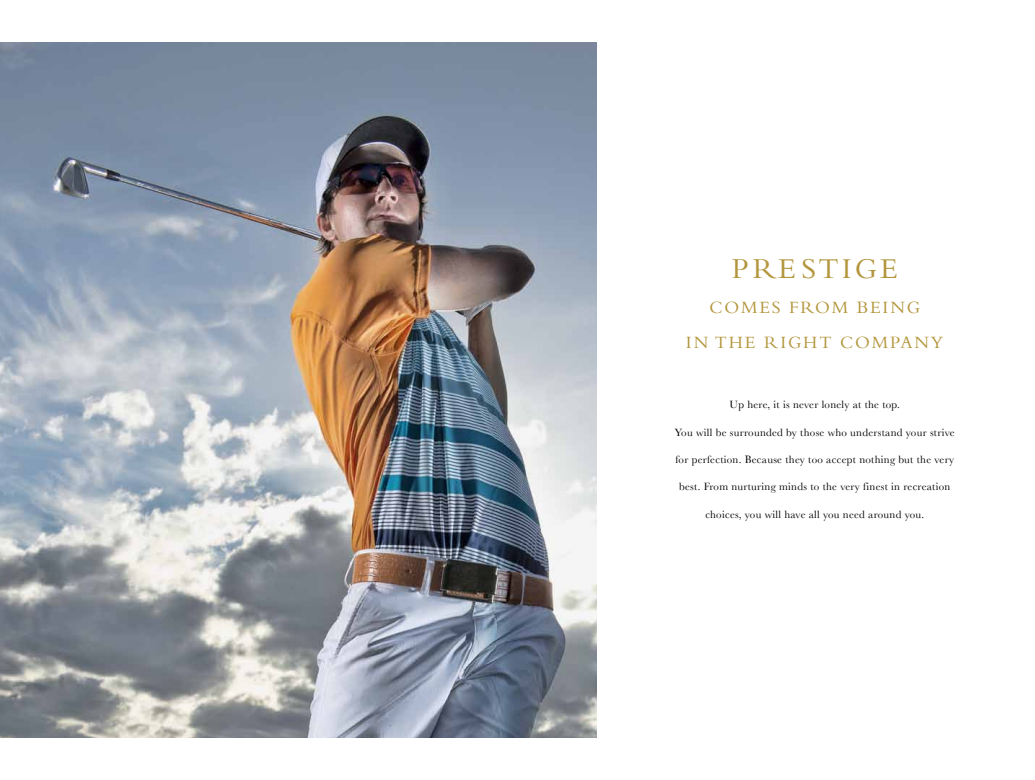
<style>
.page{position:relative;width:1035px;height:780px;background:#fff}
.page>*{position:absolute;margin:0;border:0;box-sizing:border-box;transform-origin:0 0}
.t1{font:30px "Bembo";letter-spacing:.1em;color:#b3963c}
.t2{font:18px/35px "Bembo";letter-spacing:.1em;color:#b3963c;text-align:center}
.t3{font:11px "Baskerville";letter-spacing:.025em;color:#000}
</style>
<div class="page">
<img style="left:0;top:43px;width:596px;height:694px">
<h1 class="t1" style="left:732px;top:251px;width:166px">PRE STIGE</h1>
<h2 class="t2" style="left:686px;top:289px;width:244px">COMES FROM BEING<br>IN THE RIGHT COMPANY</h2>
<p class="t3" style="left:729px;top:398px;width:172px">Up here, it is never lonely at the top.</p>
<p class="t3" style="left:675px;top:425px;width:281px">You will be surrounded by those who understand your strive</p>
<p class="t3" style="left:675px;top:453px;width:280px">for perfection. Because they too accept nothing but the very</p>
<p class="t3" style="left:679px;top:480px;width:273px">best. From nurturing minds to the very finest in recreation</p>
<p class="t3" style="left:705px;top:507px;width:220px">choices, you will have all you need around you.</p>
</div>
